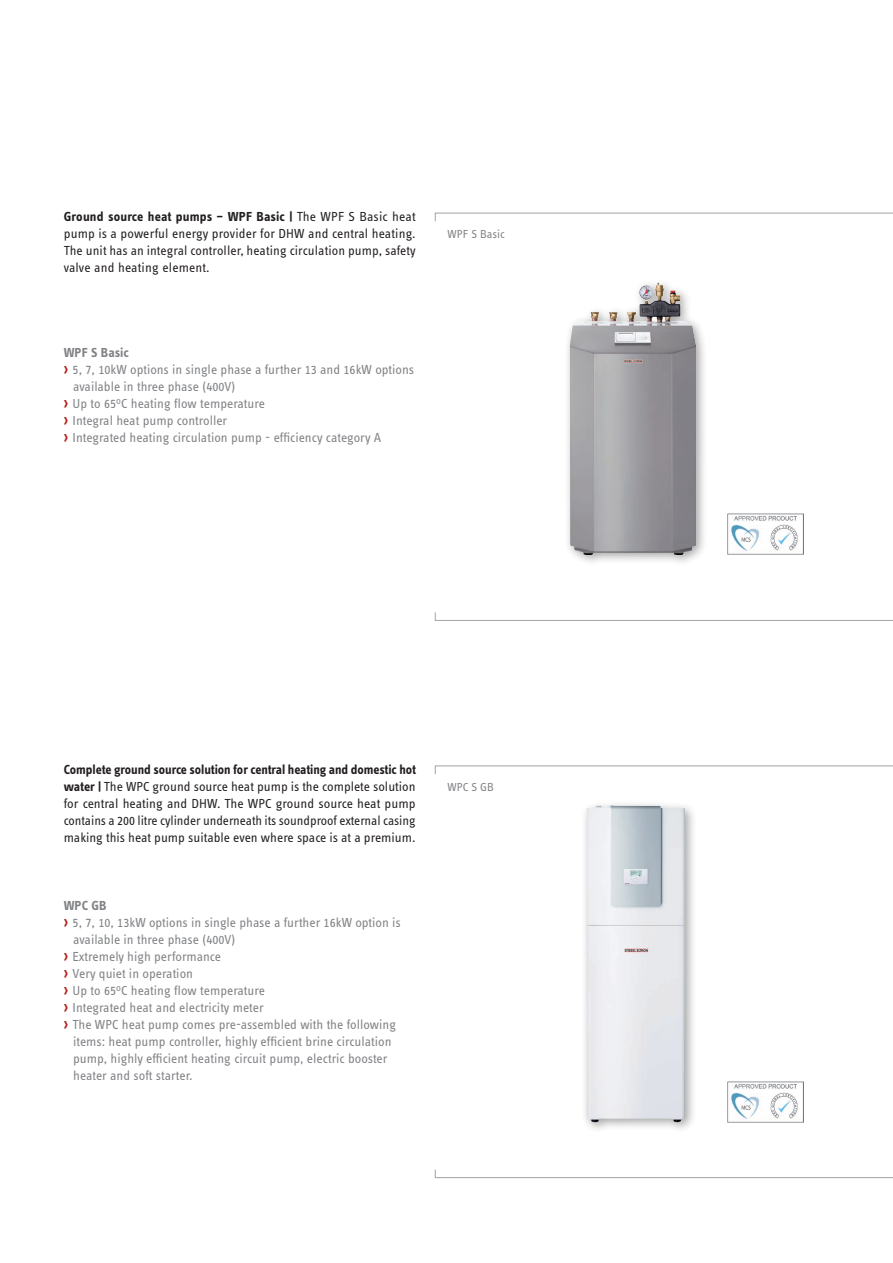
<style>
.page{position:relative;width:893px;height:1263px;background:#fff}
.page>*{position:absolute;margin:0;border:0;box-sizing:border-box;transform-origin:0 0}
.t1{font:13.5px "STE Info Text";color:#808285}
.t2{font:13.5px/17px "STE Info Text";color:#231f20;text-align:justify}
.t3{font:700 13.5px "STE Info Text";letter-spacing:.005em;color:#808285}
.t4{font:12px "STE Info Text";letter-spacing:.005em;color:#808285}
.s1{font-weight:700}
.s2{font-family:"F2 FOCR Bczyk Com";font-size:16.5px;color:#b41d15}
</style>
<div class="page">
<svg style="left:434px;top:765px;width:459px;height:9px"></svg>
<svg style="left:434px;top:612px;width:459px;height:9px"></svg>
<svg style="left:434px;top:212px;width:459px;height:10px"></svg>
<div style="left:580px;top:799px;width:117px;height:335px;background:#231f20;opacity:.4"></div>
<img style="left:587px;top:805px;width:98px;height:317px">
<div style="left:564px;top:277px;width:144px;height:290px;background:#231f20;opacity:.4"></div>
<img style="left:574px;top:283px;width:84px;height:42px">
<svg style="left:727px;top:513px;width:77px;height:42px"></svg>
<img style="left:728px;top:513px;width:75px;height:41px">
<svg style="left:727px;top:1081px;width:77px;height:42px"></svg>
<img style="left:728px;top:1081px;width:75px;height:41px">
<svg style="left:434px;top:1169px;width:459px;height:9px"></svg>
<p class="t2" style="left:64px;top:208px;width:353px"><span class="s1">Ground source heat pumps – WPF Basic |</span> The WPF S Basic heat pump is a powerful energy provider for DHW and central heating.<br>The unit has an integral controller, heating circulation pump, safety valve and heating element.</p>
<p class="t3" style="left:64px;top:345px;width:67px">WPF S Basic</p>
<p class="t1" style="left:64px;top:362px;width:352px"><span class="s2">›</span> 5, 7, 10kW options in single phase a further 13 and 16kW options</p>
<p class="t1" style="left:73px;top:379px;width:164px">available in three phase (400V)</p>
<p class="t1" style="left:64px;top:396px;width:203px"><span class="s2">›</span> Up to 65<sup>o</sup>C heating flow temperature</p>
<p class="t1" style="left:64px;top:413px;width:165px"><span class="s2">›</span> Integral heat pump controller</p>
<p class="t1" style="left:64px;top:430px;width:319px"><span class="s2">›</span> Integrated heating circulation pump - efficiency category A</p>
<p class="t4" style="left:448px;top:227px;width:59px">WPF S Basic</p>
<p class="t2" style="left:64px;top:761px;width:354px"><span class="s1">Complete ground source solution for central heating and domestic hot water |</span> The WPC ground source heat pump is the complete solution for central heating and DHW. The WPC ground source heat pump contains a 200 litre cylinder underneath its soundproof external casing making this heat pump suitable even where space is at a premium.</p>
<p class="t3" style="left:64px;top:898px;width:44px">WPC GB</p>
<p class="t1" style="left:64px;top:915px;width:338px"><span class="s2">›</span> 5, 7, 10, 13kW options in single phase a further 16kW option is</p>
<p class="t1" style="left:73px;top:932px;width:164px">available in three phase (400V)</p>
<p class="t1" style="left:64px;top:949px;width:159px"><span class="s2">›</span> Extremely high performance</p>
<p class="t1" style="left:64px;top:966px;width:131px"><span class="s2">›</span> Very quiet in operation</p>
<p class="t1" style="left:64px;top:983px;width:203px"><span class="s2">›</span> Up to 65<sup>o</sup>C heating flow temperature</p>
<p class="t1" style="left:64px;top:1000px;width:202px"><span class="s2">›</span> Integrated heat and electricity meter</p>
<p class="t1" style="left:64px;top:1017px;width:334px"><span class="s2">›</span> The WPC heat pump comes pre-assembled with the following</p>
<p class="t1" style="left:73px;top:1034px;width:320px">items: heat pump controller, highly efficient brine circulation</p>
<p class="t1" style="left:73px;top:1051px;width:316px">pump, highly efficient heating circuit pump, electric booster</p>
<p class="t1" style="left:73px;top:1068px;width:121px">heater and soft starter.</p>
<p class="t4" style="left:448px;top:780px;width:48px">WPC S GB</p>
</div>
